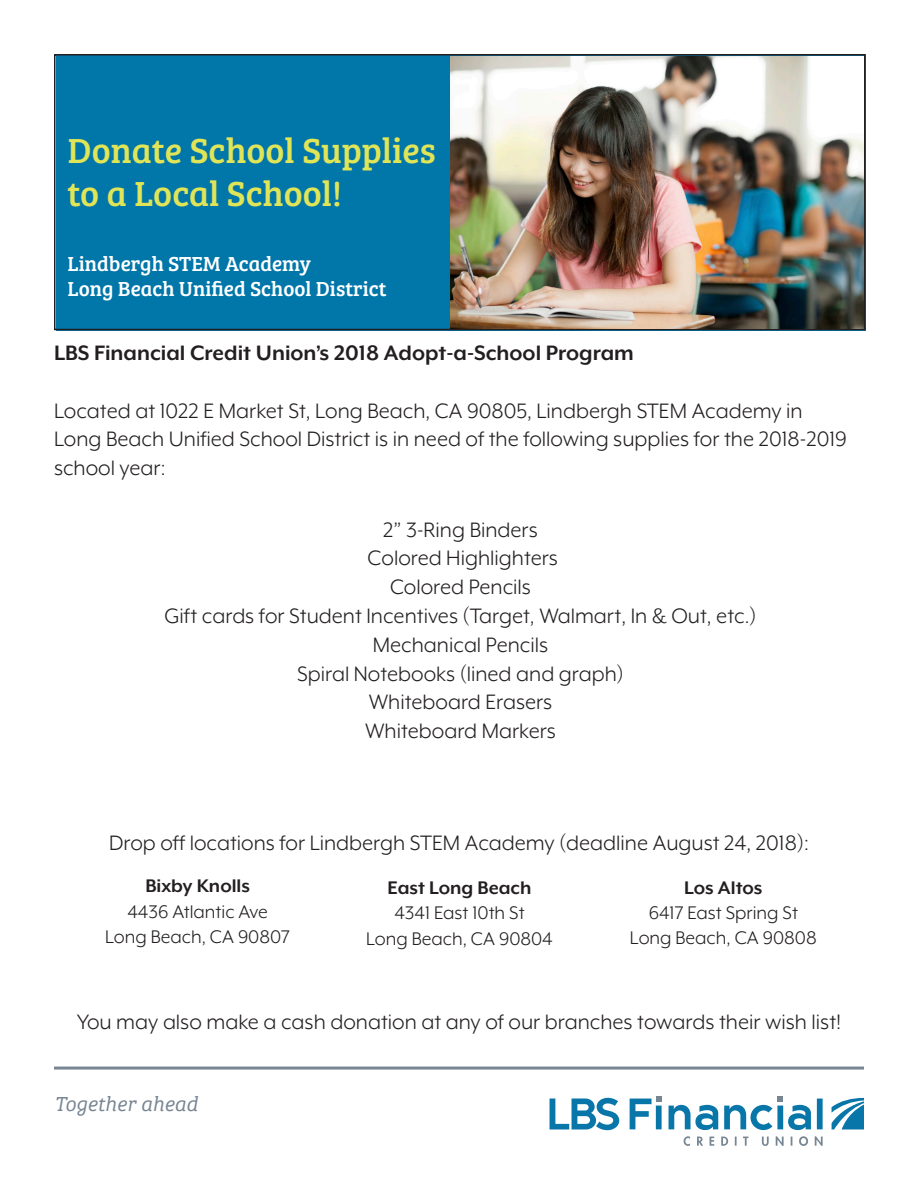
<style>
.page{position:relative;width:918px;height:1188px;background:#fff}
.page>*{position:absolute;margin:0;border:0;box-sizing:border-box;transform-origin:0 0}
.t1{font:36px "Bree Serif";color:#e0e457}
.t2{font:24px/28.8px "Mr Eaves XL Mod OT";color:#231f20}
.t3{font:700 24px "Mr Eaves XL Mod OT";color:#231f20}
.t4{font:21px "Mr Eaves XL Mod OT";color:#231f20}
.t5{font:21px "Bree Serif";color:#fff}
.t6{font:700 21px "Mr Eaves XL Mod OT";color:#231f20}
.t7{font:italic 21px "Bree Serif Lt";letter-spacing:-.005em;color:#788592}
</style>
<div class="page">
<div style="left:56px;top:54px;width:810px;height:276px;background:#0076a9"></div>
<div style="left:54px;top:54px;width:812px;height:276px;border:2px solid #231f20"></div>
<svg style="left:684px;top:1136px;width:139px;height:10px"></svg>
<svg style="left:550px;top:1096px;width:273px;height:34px"></svg>
<svg style="left:832px;top:1098px;width:32px;height:31px"></svg>
<hr style="left:54px;top:1067px;width:810px;height:3px;background:#788592">
<img style="left:450px;top:56px;width:414px;height:273px">
<p class="t1" style="left:68px;top:124px;width:370px">Donate School Supplies</p>
<p class="t1" style="left:68px;top:167px;width:276px">to a Local School!</p>
<p class="t5" style="left:68px;top:248px;width:245px">Lindbergh STEM Academy</p>
<p class="t5" style="left:68px;top:273px;width:321px">Long Beach Unified School District</p>
<p class="t3" style="left:54px;top:341px;width:582px">LBS Financial Credit Union’s 2018 Adopt-a-School Program</p>
<p class="t2" style="left:54px;top:396px;width:795px">Located at 1022 E Market St, Long Beach, CA 90805, Lindbergh STEM Academy in<br>Long Beach Unified School District is in need of the following supplies for the 2018-2019 school year:</p>
<p class="t2" style="left:383px;top:515px;width:156px">2” 3-Ring Binders</p>
<p class="t2" style="left:368px;top:544px;width:192px">Colored Highlighters</p>
<p class="t2" style="left:390px;top:573px;width:142px">Colored Pencils</p>
<p class="t2" style="left:165px;top:601px;width:593px">Gift cards for Student Incentives (Target, Walmart, In &amp; Out, etc.)</p>
<p class="t2" style="left:373px;top:630px;width:177px">Mechanical Pencils</p>
<p class="t2" style="left:297px;top:659px;width:328px">Spiral Notebooks (lined and graph)</p>
<p class="t2" style="left:369px;top:688px;width:185px">Whiteboard Erasers</p>
<p class="t2" style="left:365px;top:717px;width:192px">Whiteboard Markers</p>
<p class="t2" style="left:109px;top:828px;width:701px">Drop off locations for Lindbergh STEM Academy (deadline August 24, 2018):</p>
<p class="t6" style="left:145px;top:876px;width:106px">Bixby Knolls</p>
<p class="t4" style="left:127px;top:901px;width:142px">4436 Atlantic Ave</p>
<p class="t4" style="left:105px;top:926px;width:186px">Long Beach, CA 90807</p>
<p class="t6" style="left:388px;top:877px;width:145px">East Long Beach</p>
<p class="t4" style="left:394px;top:903px;width:132px">4341 East 10th St</p>
<p class="t4" style="left:366px;top:928px;width:188px">Long Beach, CA 90804</p>
<p class="t6" style="left:684px;top:877px;width:80px">Los Altos</p>
<p class="t4" style="left:649px;top:902px;width:151px">6417 East Spring St</p>
<p class="t4" style="left:630px;top:927px;width:188px">Long Beach, CA 90808</p>
<p class="t2" style="left:77px;top:1008px;width:766px">You may also make a cash donation at any of our branches towards their wish list!</p>
<p class="t7" style="left:54px;top:1089px;width:145px">Together ahead</p>
</div>
